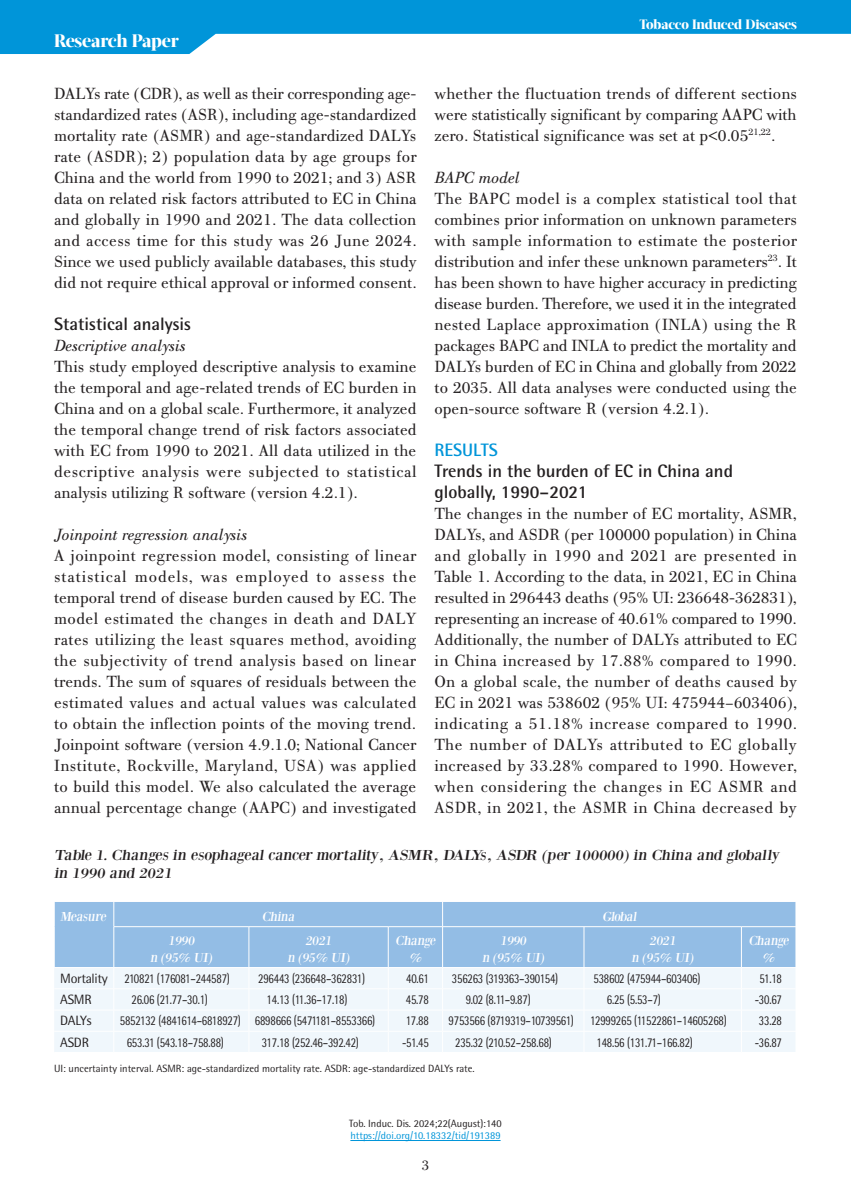
<style>
.page{position:relative;width:851px;height:1191px;background:#fff}
.page>*{position:absolute;margin:0;border:0;box-sizing:border-box;transform-origin:0 0}
.t1{font:700 18px/21px "Rotis Semi Sans Hel";color:#231f20}
.t2{font:800 18px "Acta Display W04";letter-spacing:-.01em;color:#fff}
.t3{font:700 18px "Rotis Semi Sans Hel";color:#0095d9}
.t4{font:17.25px/21px "PF Bodoni Text";color:#231f20;text-align:justify}
.t5{font:italic 17.25px "PF Bodoni Text";color:#231f20}
.t6{font:15px/18px "Bodoni XT";color:#231f20;scale:1.1 1}
.t7{font:15px "PF Bodoni Text";color:#231f20}
.t8{font:13.5px "Rotis Semi Sans Hel";letter-spacing:-.02em;color:#231f20;scale:.8 1}
.t9{font:13.5px/16.2px "Bodoni XT";color:#fff;text-align:center}
.t10{font:13.5px "Rotis Semi Sans Hel";letter-spacing:-.02em;color:#231f20}
.t11{font:800 13.5px "Acta Display W04";letter-spacing:-.01em;color:#fff}
.t12{font:10.5px "Rotis Semi Sans Hel";color:#231f20}
.t13{font:10.5px "Rotis Semi Sans Hel";color:#0095d9}
</style>
<div class="page">
<svg style="left:0;top:0;width:850px;height:54px;fill:#0095d9"></svg>
<hr style="left:350px;top:1140px;width:150px;height:1px;background:#0095d9">
<div style="left:55px;top:902px;width:740px;height:65px;background:#93bde5"></div>
<div style="left:54px;top:968px;width:741px;height:84px;background:#f0f7fc"></div>
<svg style="left:113px;top:902px;width:1px;height:24px"></svg>
<svg style="left:442px;top:902px;width:1px;height:24px"></svg>
<hr style="left:114px;top:926px;width:135px;height:1px;background:#fff">
<hr style="left:113px;top:927px;width:1px;height:40px;background:#fff">
<hr style="left:249px;top:926px;width:139px;height:1px;background:#fff">
<hr style="left:248px;top:927px;width:1px;height:40px;background:#fff">
<hr style="left:388px;top:926px;width:54px;height:1px;background:#fff">
<hr style="left:388px;top:927px;width:1px;height:40px;background:#fff">
<hr style="left:442px;top:926px;width:142px;height:1px;background:#fff">
<hr style="left:442px;top:927px;width:1px;height:40px;background:#fff">
<hr style="left:584px;top:926px;width:157px;height:1px;background:#fff">
<hr style="left:583px;top:927px;width:1px;height:40px;background:#fff">
<hr style="left:741px;top:926px;width:55px;height:1px;background:#fff">
<hr style="left:741px;top:927px;width:1px;height:40px;background:#fff">
<hr style="left:54px;top:988px;width:60px;height:1px;background:#fff">
<hr style="left:114px;top:988px;width:135px;height:1px;background:#fff">
<hr style="left:249px;top:988px;width:139px;height:1px;background:#fff">
<hr style="left:388px;top:988px;width:54px;height:1px;background:#fff">
<hr style="left:442px;top:988px;width:142px;height:1px;background:#fff">
<hr style="left:584px;top:988px;width:157px;height:1px;background:#fff">
<hr style="left:741px;top:988px;width:55px;height:1px;background:#fff">
<hr style="left:54px;top:1009px;width:60px;height:1px;background:#fff">
<hr style="left:114px;top:1009px;width:135px;height:1px;background:#fff">
<hr style="left:249px;top:1009px;width:139px;height:1px;background:#fff">
<hr style="left:388px;top:1009px;width:54px;height:1px;background:#fff">
<hr style="left:442px;top:1009px;width:142px;height:1px;background:#fff">
<hr style="left:584px;top:1009px;width:157px;height:1px;background:#fff">
<hr style="left:741px;top:1009px;width:55px;height:1px;background:#fff">
<hr style="left:54px;top:1031px;width:60px;height:1px;background:#fff">
<hr style="left:114px;top:1031px;width:135px;height:1px;background:#fff">
<svg style="left:113px;top:968px;width:1px;height:84px"></svg>
<hr style="left:249px;top:1031px;width:139px;height:1px;background:#fff">
<svg style="left:248px;top:968px;width:1px;height:84px"></svg>
<hr style="left:388px;top:1031px;width:54px;height:1px;background:#fff">
<svg style="left:388px;top:968px;width:1px;height:84px"></svg>
<hr style="left:442px;top:1031px;width:142px;height:1px;background:#fff">
<svg style="left:442px;top:968px;width:1px;height:84px"></svg>
<hr style="left:584px;top:1031px;width:157px;height:1px;background:#fff">
<svg style="left:583px;top:968px;width:1px;height:84px"></svg>
<hr style="left:741px;top:1031px;width:55px;height:1px;background:#fff">
<svg style="left:741px;top:968px;width:1px;height:84px"></svg>
<svg style="left:54px;top:902px;width:1px;height:24px"></svg>
<svg style="left:795px;top:902px;width:1px;height:24px"></svg>
<p class="t2" style="left:54px;top:30px;width:126px">Research Paper</p>
<p class="t11" style="left:639px;top:17px;width:159px">Tobacco Induced Diseases</p>
<p class="t4" style="left:434px;top:83px;width:364px">whether the fluctuation trends of different sections were statistically significant by comparing AAPC with zero. Statistical significance was set at p&lt;0.05<sup>21,22</sup>.</p>
<p class="t5" style="left:434px;top:168px;width:87px">BAPC model</p>
<p class="t4" style="left:434px;top:188px;width:364px">The BAPC model is a complex statistical tool that combines prior information on unknown parameters with sample information to estimate the posterior distribution and infer these unknown parameters<sup>23</sup>. It has been shown to have higher accuracy in predicting disease burden. Therefore, we used it in the integrated nested Laplace approximation (INLA) using the R packages BAPC and INLA to predict the mortality and DALYs burden of EC in China and globally from 2022 to 2035. All data analyses were conducted using the open-source software R (version 4.2.1).</p>
<p class="t3" style="left:434px;top:439px;width:65px">RESULTS</p>
<p class="t1" style="left:434px;top:460px;width:300px">Trends in the burden of EC in China and globally, 1990–2021</p>
<p class="t4" style="left:434px;top:503px;width:364px">The changes in the number of EC mortality, ASMR, DALYs, and ASDR (per 100000 population) in China and globally in 1990 and 2021 are presented in Table 1. According to the data, in 2021, EC in China resulted in 296443 deaths (95% UI: 236648-362831), representing an increase of 40.61% compared to 1990.<br>Additionally, the number of DALYs attributed to EC in China increased by 17.88% compared to 1990.<br>On a global scale, the number of deaths caused by EC in 2021 was 538602 (95% UI: 475944–603406), indicating a 51.18% increase compared to 1990.<br>The number of DALYs attributed to EC globally increased by 33.28% compared to 1990. However, when considering the changes in EC ASMR and ASDR, in 2021, the ASMR in China decreased by</p>
<p class="t6" style="left:54px;top:845px;width:663px">Table 1. Changes in esophageal cancer mortality, ASMR, DALYs, ASDR (per 100000) in China and globally in 1990 and 2021</p>
<p class="t9" style="left:60px;top:908px;width:50px">Measure</p>
<p class="t9" style="left:262px;top:908px;width:36px">China</p>
<p class="t9" style="left:602px;top:908px;width:38px">Global</p>
<p class="t9" style="left:150px;top:932px;width:66px">1990<br>n (95% UI)</p>
<p class="t9" style="left:287px;top:932px;width:66px">2021<br>n (95% UI)</p>
<p class="t9" style="left:395px;top:932px;width:44px">Change %</p>
<p class="t9" style="left:482px;top:932px;width:66px">1990<br>n (95% UI)</p>
<p class="t9" style="left:631px;top:932px;width:66px">2021<br>n (95% UI)</p>
<p class="t9" style="left:748px;top:932px;width:44px">Change %</p>
<p class="t10" style="left:60px;top:970px;width:171px">Mortality 210821 (176081–244587)</p>
<p class="t8" style="left:258px;top:970px;width:135px">296443 (236648–362831)</p>
<p class="t8" style="left:406px;top:970px;width:30px">40.61</p>
<p class="t8" style="left:452px;top:970px;width:134px">356263 (319363–390154)</p>
<p class="t8" style="left:593px;top:970px;width:135px">538602 (475944–603406)</p>
<p class="t8" style="left:759px;top:970px;width:30px">51.18</p>
<p class="t10" style="left:60px;top:991px;width:33px">ASMR</p>
<p class="t8" style="left:131px;top:991px;width:97px">26.06 (21.77–30.1)</p>
<p class="t8" style="left:266px;top:991px;width:102px">14.13 (11.36–17.18)</p>
<p class="t8" style="left:406px;top:991px;width:30px">45.78</p>
<p class="t8" style="left:465px;top:991px;width:83px">9.02 (8.11–9.87)</p>
<p class="t8" style="left:607px;top:991px;width:69px">6.25 (5.53–7)</p>
<p class="t8" style="left:754px;top:991px;width:35px">-30.67</p>
<p class="t10" style="left:60px;top:1012px;width:33px">DALYs</p>
<p class="t8" style="left:120px;top:1012px;width:321px">5852132 (4841614–6818927) 6898666 (5471181–8553366)</p>
<p class="t8" style="left:406px;top:1012px;width:30px">17.88</p>
<p class="t8" style="left:448px;top:1012px;width:349px">9753566 (8719319–10739561) 12999265 (11522861–14605268)</p>
<p class="t8" style="left:758px;top:1012px;width:30px">33.28</p>
<p class="t10" style="left:60px;top:1034px;width:30px">ASDR</p>
<p class="t8" style="left:127px;top:1034px;width:123px">653.31 (543.18–758.88)</p>
<p class="t8" style="left:262px;top:1034px;width:123px">317.18 (252.46–392.42)</p>
<p class="t8" style="left:402px;top:1034px;width:35px">-51.45</p>
<p class="t8" style="left:455px;top:1034px;width:122px">235.32 (210.52–258.68)</p>
<p class="t8" style="left:596px;top:1034px;width:122px">148.56 (131.71–166.82)</p>
<p class="t8" style="left:754px;top:1034px;width:35px">-36.87</p>
<p class="t12" style="left:54px;top:1062px;width:422px">UI: uncertainty interval. ASMR: age-standardized mortality rate. ASDR: age-standardized DALYs rate.</p>
<p class="t4" style="left:54px;top:83px;width:364px">DALYs rate (CDR), as well as their corresponding age&shy;standardized rates (ASR), including age-standardized mortality rate (ASMR) and age-standardized DALYs rate (ASDR); 2) population data by age groups for China and the world from 1990 to 2021; and 3) ASR data on related risk factors attributed to EC in China and globally in 1990 and 2021. The data collection and access time for this study was 26 June 2024.<br>Since we used publicly available databases, this study did not require ethical approval or informed consent.</p>
<p class="t1" style="left:54px;top:313px;width:138px">Statistical analysis</p>
<p class="t5" style="left:54px;top:336px;width:133px">Descriptive analysis</p>
<p class="t4" style="left:54px;top:356px;width:364px">This study employed descriptive analysis to examine the temporal and age-related trends of EC burden in China and on a global scale. Furthermore, it analyzed the temporal change trend of risk factors associated with EC from 1990 to 2021. All data utilized in the descriptive analysis were subjected to statistical analysis utilizing R software (version 4.2.1).</p>
<p class="t5" style="left:54px;top:525px;width:194px">Joinpoint regression analysis</p>
<p class="t4" style="left:54px;top:545px;width:364px">A joinpoint regression model, consisting of linear statistical models, was employed to assess the temporal trend of disease burden caused by EC. The model estimated the changes in death and DALY rates utilizing the least squares method, avoiding the subjectivity of trend analysis based on linear trends. The sum of squares of residuals between the estimated values and actual values was calculated to obtain the inflection points of the moving trend.<br>Joinpoint software (version 4.9.1.0; National Cancer Institute, Rockville, Maryland, USA) was applied to build this model. We also calculated the average annual percentage change (AAPC) and investigated</p>
<p class="t12" style="left:349px;top:1116px;width:154px">Tob. Induc. Dis. 2024;22(August):140</p>
<p class="t13" style="left:350px;top:1129px;width:152px">https://doi.org/10.18332/tid/191389</p>
<p class="t7" style="left:421px;top:1156px;width:9px">3</p>
</div>
